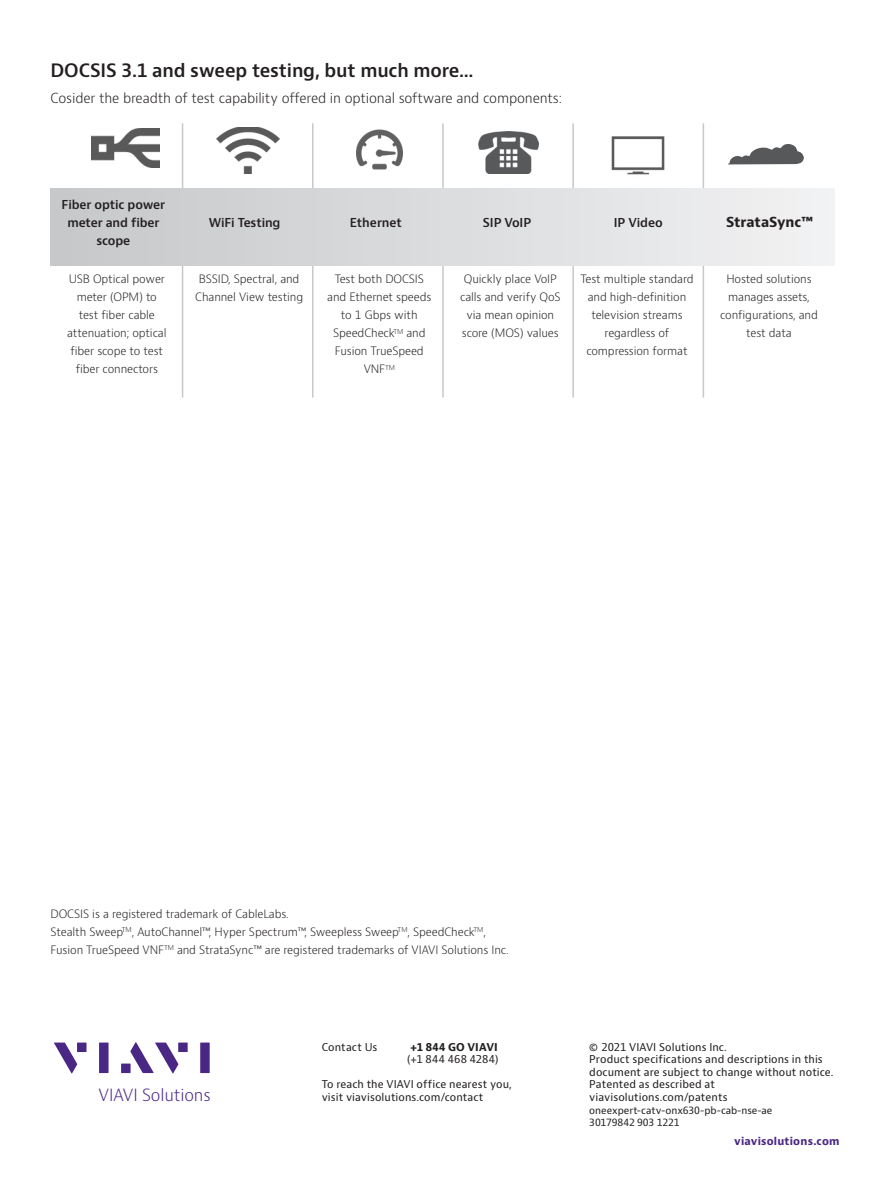
<style>
.page{position:relative;width:893px;height:1191px;background:#fff}
.page>*{position:absolute;margin:0;border:0;box-sizing:border-box;transform-origin:0 0}
.Bulleted_text_7_5_12{font:600 18px "Bernino Sans";letter-spacing:-.01em;color:#231f20}
.t1{font:300 16.35px "Bernino Sans";letter-spacing:-.01em;color:#4a2785}
.Bulleted_text_7_5_12-2{font:300 13.5px "Bernino Sans";letter-spacing:-.01em;color:#231f20}
.t2{font:700 13.5px "Bernino Sans";color:#231f20}
.Bulleted_text_7_5_12-3{font:600 12px/18px "Bernino Sans";letter-spacing:-.01em;color:#231f20;text-align:center}
.Bulleted_text_7_5_12-4{font:300 11.25px/18px "Bernino Sans";letter-spacing:-.01em;color:#231f20;text-align:center}
.t3{font:10.5px/12.6px "Bernino Sans";letter-spacing:.01em;color:#231f20}
.t4{font:700 10.5px "Bernino Sans";letter-spacing:.02em;color:#4a2785}
.t5{font:700 10.5px "Bernino Sans";letter-spacing:.015em;color:#231f20}
.t6{font:9.75px/12.6px "Bernino Sans";letter-spacing:-.005em;color:#231f20}
</style>
<div class="page">
<svg style="left:54px;top:1042px;width:23px;height:31px"></svg>
<div style="left:77px;top:1042px;width:10px;height:10px;background:#4a2785"></div>
<div style="left:99px;top:1042px;width:10px;height:31px;background:#4a2785"></div>
<div style="left:178px;top:1042px;width:10px;height:10px;background:#4a2785"></div>
<div style="left:200px;top:1042px;width:10px;height:31px;background:#4a2785"></div>
<svg style="left:130px;top:1042px;width:48px;height:31px"></svg>
<div style="left:121px;top:1063px;width:10px;height:10px;background:#4a2785"></div>
<hr style="left:442px;top:123px;width:2px;height:274px;background:#c7c8ca">
<hr style="left:703px;top:123px;width:1px;height:274px;background:#c7c8ca">
<img style="left:611px;top:136px;width:54px;height:39px">
<hr style="left:182px;top:123px;width:1px;height:274px;background:#c7c8ca">
<hr style="left:312px;top:123px;width:1px;height:274px;background:#c7c8ca">
<hr style="left:572px;top:123px;width:2px;height:274px;background:#c7c8ca">
<div style="left:51px;top:188px;width:783px;height:77px;background:linear-gradient(to right,#c6c7ca,#f1f2f3)"></div>
<svg style="left:728px;top:144px;width:76px;height:20px"></svg>
<img style="left:478px;top:131px;width:60px;height:42px">
<img style="left:356px;top:129px;width:46px;height:41px">
<img style="left:217px;top:127px;width:62px;height:47px">
<img style="left:91px;top:129px;width:69px;height:39px">
<p class="Bulleted_text_7_5_12" style="left:51px;top:59px;width:424px">DOCSIS 3.1 and sweep testing, but much more...</p>
<p class="Bulleted_text_7_5_12-2" style="left:51px;top:90px;width:513px">Cosider the breadth of test capability offered in optional software and components:</p>
<p class="Bulleted_text_7_5_12-3" style="left:62px;top:196px;width:105px">Fiber optic power meter and fiber scope</p>
<p class="Bulleted_text_7_5_12-3" style="left:209px;top:214px;width:73px">WiFi Testing</p>
<p class="Bulleted_text_7_5_12-3" style="left:350px;top:214px;width:54px">Ethernet</p>
<p class="Bulleted_text_7_5_12-3" style="left:483px;top:214px;width:50px">SIP VoIP</p>
<p class="Bulleted_text_7_5_12-3" style="left:614px;top:214px;width:50px">IP Video</p>
<p class="t2" style="left:726px;top:214px;width:89px">StrataSync™</p>
<p class="Bulleted_text_7_5_12-4" style="left:67px;top:270px;width:101px">USB Optical power meter (OPM) to test fiber cable attenuation; optical fiber scope to test fiber connectors</p>
<p class="Bulleted_text_7_5_12-4" style="left:195px;top:270px;width:110px">BSSID, Spectral, and<br>Channel View testing</p>
<p class="Bulleted_text_7_5_12-4" style="left:327px;top:270px;width:106px">Test both DOCSIS and Ethernet speeds to 1 Gbps with<br>SpeedCheck<sup>TM</sup> and<br>Fusion TrueSpeed<br>VNF<sup>TM</sup></p>
<p class="Bulleted_text_7_5_12-4" style="left:460px;top:270px;width:102px">Quickly place VoIP calls and verify QoS via mean opinion score (MOS) values</p>
<p class="Bulleted_text_7_5_12-4" style="left:580px;top:270px;width:115px">Test multiple standard and high-definition television streams regardless of compression format</p>
<p class="Bulleted_text_7_5_12-4" style="left:720px;top:270px;width:99px">Hosted solutions manages assets, configurations, and test data</p>
<p class="Bulleted_text_7_5_12-4" style="left:51px;top:905px;width:459px;text-align:left">DOCSIS is a registered trademark of CableLabs.<br>Stealth Sweep<sup>TM</sup>, AutoChannel™, Hyper Spectrum™, Sweepless Sweep<sup>TM</sup>, SpeedCheck<sup>TM</sup>,<br>Fusion TrueSpeed VNF<sup>TM</sup> and StrataSync™ are registered trademarks of VIAVI Solutions Inc.</p>
<h2 class="t1" style="left:99px;top:1084px;width:114px">VIAVI Solutions</h2>
<p class="t3" style="left:322px;top:1040px;width:57px">Contact Us</p>
<p class="t5" style="left:410px;top:1040px;width:89px">+1 844 GO VIAVI</p>
<p class="t3" style="left:407px;top:1053px;width:93px">(+1 844 468 4284)</p>
<p class="t3" style="left:322px;top:1078px;width:192px">To reach the VIAVI office nearest you, visit viavisolutions.com/contact</p>
<p class="t3" style="left:589px;top:1040px;width:246px">© 2021 VIAVI Solutions Inc.<br>Product specifications and descriptions in this document are subject to change without notice.<br>Patented as described at viavisolutions.com/patents</p>
<p class="t6" style="left:589px;top:1104px;width:185px">oneexpert-catv-onx630-pb-cab-nse-ae<br>30179842 903 1221</p>
<p class="t4" style="left:734px;top:1134px;width:107px">viavisolutions.com</p>
</div>
